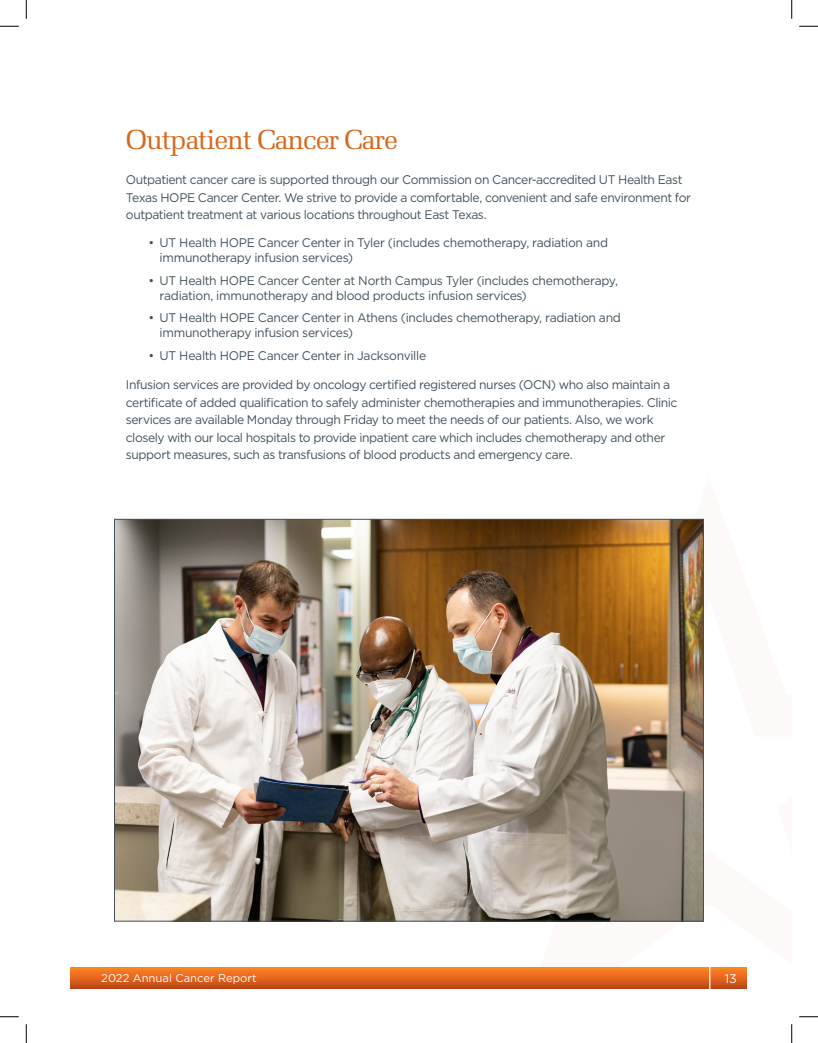
<style>
.page{position:relative;width:818px;height:1043px;background:#fff}
.page>*{position:absolute;margin:0;border:0;box-sizing:border-box;transform-origin:0 0}
.HEading{font:27.5px "Melior LT Pro";letter-spacing:-.04em;color:#d8681b}
.body{font:12.5px/17.5px "Gotham";letter-spacing:-.03em;color:#41525c}
.t1{font:12.5px "Gotham";color:#fff}
.t2{font:11.25px "Gotham";color:#fff}
</style>
<div class="page">
<svg style="left:70px;top:967px;width:676px;height:21px;background:#e1671d"></svg>
<hr style="left:709px;top:956px;width:1px;height:41px;background:#fff">
<svg style="left:410px;top:518px;width:294px;height:404px;background:#6d685d"></svg>
<img style="left:116px;top:521px;width:585px;height:398px">
<svg style="left:0;top:25px;width:19px;height:2px"></svg>
<svg style="left:799px;top:25px;width:19px;height:2px"></svg>
<svg style="left:0;top:1016px;width:19px;height:1px"></svg>
<svg style="left:799px;top:1016px;width:19px;height:1px"></svg>
<svg style="left:25px;top:0;width:2px;height:19px"></svg>
<svg style="left:25px;top:1024px;width:2px;height:18px"></svg>
<svg style="left:791px;top:0;width:1px;height:19px"></svg>
<svg style="left:791px;top:1024px;width:1px;height:18px"></svg>
<p class="HEading" style="left:126px;top:123px;width:273px">Outpatient Cancer Care</p>
<p class="body" style="left:126px;top:171px;width:566px">Outpatient cancer care is supported through our Commission on Cancer-accredited UT Health East<br>Texas HOPE Cancer Center. We strive to provide a comfortable, convenient and safe environment for outpatient treatment at various locations throughout East Texas.</p>
<p class="body" style="left:160px;top:235px;width:450px;line-height:15px;text-indent:-11px">• UT Health HOPE Cancer Center in Tyler (includes chemotherapy, radiation and immunotherapy infusion services)</p>
<p class="body" style="left:160px;top:273px;width:460px;line-height:15px;text-indent:-11px">• UT Health HOPE Cancer Center at North Campus Tyler (includes chemotherapy, radiation, immunotherapy and blood products infusion services)</p>
<p class="body" style="left:160px;top:310px;width:463px;line-height:15px;text-indent:-11px">• UT Health HOPE Cancer Center in Athens (includes chemotherapy, radiation and immunotherapy infusion services)</p>
<p class="body" style="left:148px;top:346px;width:279px">• UT Health HOPE Cancer Center in Jacksonville</p>
<p class="body" style="left:126px;top:376px;width:553px">Infusion services are provided by oncology certified registered nurses (OCN) who also maintain a certificate of added qualification to safely administer chemotherapies and immunotherapies. Clinic services are available Monday through Friday to meet the needs of our patients. Also, we work closely with our local hospitals to provide inpatient care which includes chemotherapy and other support measures, such as transfusions of blood products and emergency care.</p>
<p class="t2" style="left:101px;top:970px;width:157px">2022 Annual Cancer Report</p>
<p class="t1" style="left:724px;top:970px;width:14px">13</p>
</div>
